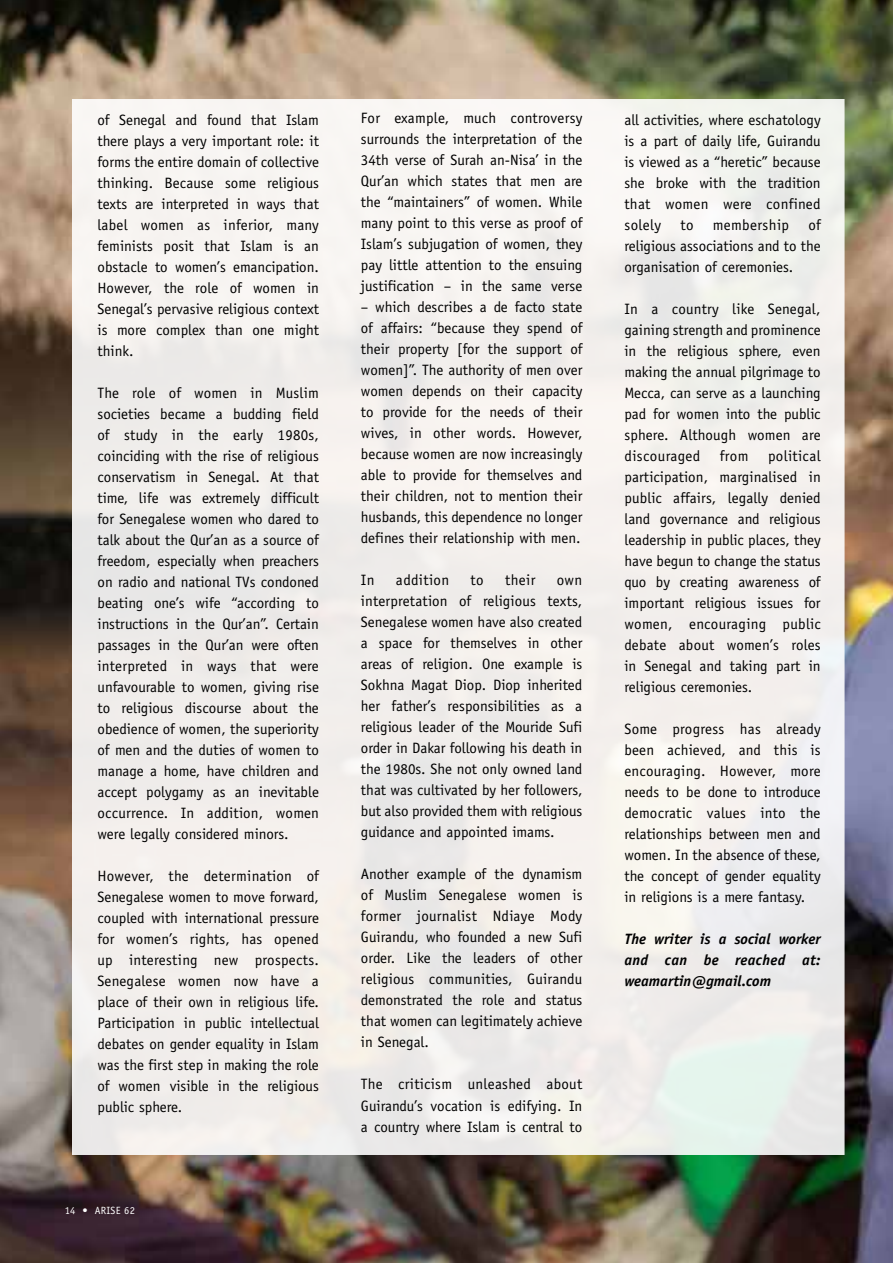
<style>
.page{position:relative;width:893px;height:1263px;background:#fff}
.page>*{position:absolute;margin:0;border:0;box-sizing:border-box;transform-origin:0 0}
.t1{font:15px/21px "Officina Sans Std";color:#000;text-align:justify}
.t2{font:italic 700 15px/21px "Officina Sans Std";color:#000;text-align:justify}
.t3{font:15px "Officina Sans Std";letter-spacing:.025em;color:#000}
.t4{font:15px "Officina Sans Std";letter-spacing:.03em;color:#000}
.t5{font:10.5px "Officina Sans Std";letter-spacing:.025em;color:#fff}
</style>
<div class="page">
<img style="left:0;top:0;width:893px;height:1263px">
<div style="left:72px;top:99px;width:772px;height:1056px;background:#f3efec;border:45px solid #fff"></div>
<p class="t1" style="left:98px;top:110px;width:223px">of Senegal and found that Islam there plays a very important role: it forms the entire domain of collective thinking. Because some religious texts are interpreted in ways that label women as inferior, many feminists posit that Islam is an obstacle to women’s emancipation.<br>However, the role of women in Senegal’s pervasive religious context is more complex than one might think.</p>
<p class="t1" style="left:98px;top:383px;width:223px">The role of women in Muslim societies became a budding field of study in the early 1980s, coinciding with the rise of religious conservatism in Senegal. At that time, life was extremely difficult for Senegalese women who dared to talk about the Qur’an as a source of freedom, especially when preachers on radio and national TVs condoned beating one’s wife “according to instructions in the Qur’an”. Certain passages in the Qur’an were often interpreted in ways that were unfavourable to women, giving rise to religious discourse about the obedience of women, the superiority of men and the duties of women to manage a home, have children and accept polygamy as an inevitable occurrence. In addition, women were legally considered minors.</p>
<p class="t1" style="left:98px;top:866px;width:223px">However, the determination of Senegalese women to move forward, coupled with international pressure for women’s rights, has opened up interesting new prospects.<br>Senegalese women now have a place of their own in religious life.<br>Participation in public intellectual debates on gender equality in Islam was the first step in making the role of women visible in the religious public sphere.</p>
<p class="t5" style="left:65px;top:1204px;width:72px">14 • ARISE 62</p>
<p class="t1" style="left:361px;top:108px;width:223px">For example, much controversy surrounds the interpretation of the 34th verse of Surah an-Nisa’ in the Qur’an which states that men are the “maintainers” of women. While many point to this verse as proof of Islam’s subjugation of women, they pay little attention to the ensuing justification – in the same verse</p>
<p class="t1" style="left:361px;top:297px;width:223px">– which describes a de facto state of affairs: “because they spend of their property [for the support of women]”. The authority of men over women depends on their capacity to provide for the needs of their wives, in other words. However, because women are now increasingly able to provide for themselves and their children, not to mention their husbands, this dependence no longer defines their relationship with men.</p>
<p class="t1" style="left:361px;top:570px;width:15px">In</p>
<p class="t4" style="left:396px;top:572px;width:55px">addition</p>
<p class="t1" style="left:471px;top:570px;width:15px">to</p>
<p class="t1" style="left:505px;top:570px;width:32px">their</p>
<p class="t1" style="left:361px;top:570px;width:223px;text-indent:196px">own interpretation of religious texts, Senegalese women have also created a space for themselves in other areas of religion. One example is Sokhna Magat Diop. Diop inherited her father’s responsibilities as a religious leader of the Mouride Sufi order in Dakar following his death in the 1980s. She not only owned land that was cultivated by her followers, but also provided them with religious guidance and appointed imams.</p>
<p class="t1" style="left:361px;top:864px;width:223px">Another example of the dynamism of Muslim Senegalese women is former journalist Ndiaye Mody Guirandu, who founded a new Sufi order. Like the leaders of other religious communities, Guirandu demonstrated the role and status that women can legitimately achieve in Senegal.</p>
<p class="t1" style="left:361px;top:1074px;width:223px">The criticism unleashed about Guirandu’s vocation is edifying. In a country where Islam is central to</p>
<p class="t1" style="left:624px;top:110px;width:198px">all activities, where eschatology is a part of daily life, Guirandu is viewed as a “heretic” because she broke with the tradition that women were confined solely</p>
<p class="t1" style="left:624px;top:215px;width:198px;text-indent:184px">of religious associations and to the organisation of ceremonies.</p>
<p class="t1" style="left:624px;top:299px;width:198px">In a country like Senegal, gaining strength and prominence in the religious sphere, even making the annual pilgrimage to Mecca, can serve as a launching pad for women into the public sphere. Although women are discouraged</p>
<p class="t1" style="left:680px;top:215px;width:15px">to</p>
<p class="t3" style="left:713px;top:216px;width:78px">membership</p>
<p class="t1" style="left:624px;top:446px;width:198px;text-indent:144px">political participation, marginalised in public affairs, legally denied land governance and religious leadership in public places, they have begun to change the status quo by creating awareness of important religious issues for women, encouraging public debate about women’s roles in Senegal and taking part in religious ceremonies.</p>
<p class="t1" style="left:624px;top:719px;width:198px">Some progress has already been achieved, and this is encouraging. However, more needs to be done to introduce democratic values into the relationships between men and women. In the absence of these, the concept of gender equality in religions is a mere fantasy.</p>
<p class="t2" style="left:624px;top:928px;width:198px">The writer is a social worker and can be reached at: weamartin@gmail.com</p>
<p class="t1" style="left:720px;top:446px;width:30px">from</p>
</div>
